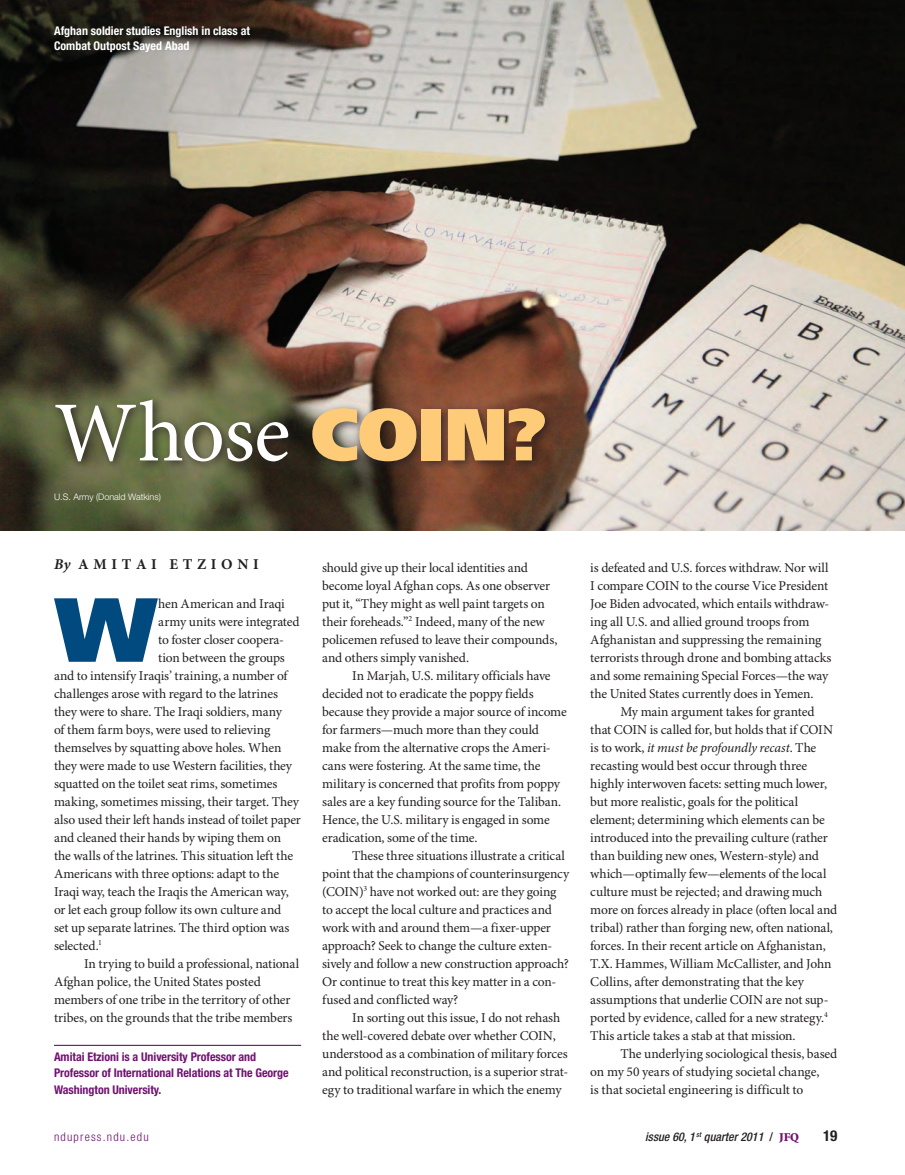
<style>
.page{position:relative;width:905px;height:1175px;background:#fff}
.page>*{position:absolute;margin:0;border:0;box-sizing:border-box;transform-origin:0 0}
.t1{font:900 90.9px "Frutiger LT Std";color:#004a7f}
.t2{font:85.5px "Minion Pro";letter-spacing:-.015em;color:#fff}
.t3{font:700 15px "Minion Pro";letter-spacing:.31em;color:#231f20}
.t4{font:italic 700 15px "Minion Pro";color:#231f20}
.t5{font:700 condensed 15px "Helvetica Neue LT Std";color:#231f20}
.t6{font:13.5px/18px "Minion Pro";letter-spacing:-.01em;color:#231f20}
.t7{font:700 condensed 12px/16.5px "Helvetica Neue LT Std";letter-spacing:-.005em;color:#711271}
.t8{font:700 condensed 12px/15px "Helvetica Neue LT Std";color:#fff}
.t9{font:italic 500 condensed 12px "Helvetica Neue LT Std";color:#231f20}
.t10{font:300 condensed 12px "Helvetica Neue LT Std";letter-spacing:.1em;color:#711271}
.t11{font:300 9px "Helvetica Neue LT Std";color:#fff}
.s1{font-family:"Frutiger LT Std";font-weight:900;font-size:73.5px;color:#fecc79}
.s2{font-style:normal}
.s3{font-style:italic}
.s4{font-family:"Minion Std";font-weight:900;font-style:normal;font-stretch:normal;color:#711271}
</style>
<div class="page">
<hr style="left:54px;top:1044px;width:247px;height:2px;background:#711271">
<img style="left:0;top:0;width:904px;height:531px">
<div style="left:51px;top:395px;width:505px;height:77px;background:#231f20;opacity:.75"></div>
<p class="t8" style="left:54px;top:23px;width:198px">Afghan soldier studies English in class at<br>Combat Outpost Sayed Abad</p>
<h2 class="t2" style="left:54px;top:382px;width:495px">Whose <span class="s1">COIN?</span></h2>
<p class="t11" style="left:54px;top:491px;width:108px">U.S. Army (Donald Watkins)</p>
<p class="t4" style="left:54px;top:555px;width:40px">By <span class="s2">AM</span></p>
<p class="t3" style="left:111px;top:555px;width:149px">ITAI ETZIONI</p>
<h1 class="t1" style="left:55px;top:574px;width:102px">W</h1>
<p class="t6" style="left:158px;top:595px;width:128px">hen American and Iraqi</p>
<p class="t6" style="left:158px;top:613px;width:143px">army units were integrated</p>
<p class="t6" style="left:158px;top:631px;width:127px">to foster closer coopera-</p>
<p class="t6" style="left:158px;top:649px;width:128px">tion between the groups</p>
<p class="t6" style="left:54px;top:667px;width:235px">and to intensify Iraqis’ training, a number of</p>
<p class="t6" style="left:54px;top:685px;width:225px">challenges arose with regard to the latrines</p>
<p class="t6" style="left:54px;top:703px;width:229px">they were to share. The Iraqi soldiers, many</p>
<p class="t6" style="left:54px;top:721px;width:218px">of them farm boys, were used to relieving</p>
<p class="t6" style="left:54px;top:739px;width:229px">themselves by squatting above holes. When</p>
<p class="t6" style="left:54px;top:757px;width:239px">they were made to use Western facilities, they</p>
<p class="t6" style="left:54px;top:775px;width:225px">squatted on the toilet seat rims, sometimes</p>
<p class="t6" style="left:54px;top:793px;width:246px">making, sometimes missing, their target. They</p>
<p class="t6" style="left:54px;top:811px;width:248px">also used their left hands instead of toilet paper</p>
<p class="t6" style="left:54px;top:829px;width:228px">and cleaned their hands by wiping them on</p>
<p class="t6" style="left:54px;top:847px;width:240px">the walls of the latrines. This situation left the</p>
<p class="t6" style="left:54px;top:865px;width:226px">Americans with three options: adapt to the</p>
<p class="t6" style="left:54px;top:883px;width:236px">Iraqi way, teach the Iraqis the American way,</p>
<p class="t6" style="left:54px;top:901px;width:229px">or let each group follow its own culture and</p>
<p class="t6" style="left:54px;top:919px;width:237px">set up separate latrines. The third option was</p>
<p class="t6" style="left:54px;top:937px;width:49px">selected.<sup>1</sup></p>
<p class="t6" style="left:84px;top:955px;width:216px">In trying to build a professional, national</p>
<p class="t6" style="left:54px;top:973px;width:208px">Afghan police, the United States posted</p>
<p class="t6" style="left:54px;top:991px;width:238px">members of one tribe in the territory of other</p>
<p class="t6" style="left:54px;top:1009px;width:240px">tribes, on the grounds that the tribe members</p>
<p class="t7" style="left:54px;top:1048px;width:236px">Amitai Etzioni is a University Professor and<br>Professor of International Relations at The George<br>Washington University.</p>
<p class="t6" style="left:322px;top:559px;width:237px">should give up their local identities and become loyal Afghan cops. As one observer put it, “They might as well paint targets on their foreheads.”<sup>2</sup> Indeed, many of the new policemen refused to leave their compounds, and others simply vanished.</p>
<p class="t6" style="left:322px;top:667px;width:246px;text-indent:30px">In Marjah, U.S. military officials have decided not to eradicate the poppy fields because they provide a major source of income for farmers—much more than they could make from the alternative crops the Ameri&shy;cans were fostering. At the same time, the military is concerned that profits from poppy sales are a key funding source for the Taliban.<br>Hence, the U.S. military is engaged in some eradication, some of the time.</p>
<p class="t6" style="left:322px;top:847px;width:248px;text-indent:30px">These three situations illustrate a critical point that the champions of counterinsurgency (COIN)<sup>3</sup> have not worked out: are they going to accept the local culture and practices and work with and around them—a fixer-upper approach? Seek to change the culture exten&shy;sively and follow a new construction approach?<br>Or continue to treat this key matter in a con&shy;fused and conflicted way?</p>
<p class="t6" style="left:322px;top:1009px;width:247px;text-indent:30px">In sorting out this issue, I do not rehash the well-covered debate over whether COIN, understood as a combination of military forces and political reconstruction, is a superior strat&shy;egy to traditional warfare in which the enemy</p>
<p class="t6" style="left:590px;top:559px;width:242px">is defeated and U.S. forces withdraw. Nor will I compare COIN to the course Vice President Joe Biden advocated, which entails withdraw&shy;ing all U.S. and allied ground troops from Afghanistan and suppressing the remaining terrorists through drone and bombing attacks and some remaining Special Forces—the way the United States currently does in Yemen.</p>
<p class="t6" style="left:590px;top:703px;width:248px;text-indent:30px">My main argument takes for granted that COIN is called for, but holds that if COIN is to work, <span class="s3">it must be profoundly recast</span>. The recasting would best occur through three highly interwoven facets: setting much lower, but more realistic, goals for the political element; determining which elements can be introduced into the prevailing culture (rather than building new ones, Western-style) and which—optimally few—elements of the local culture must be rejected; and drawing much more on forces already in place (often local and tribal) rather than forging new, often national, forces. In their recent article on Afghanistan, T.X. Hammes, William McCallister, and John Collins, after demonstrating that the key assumptions that underlie COIN are not sup&shy;ported by evidence, called for a new strategy.<sup>4<br></sup>This article takes a stab at that mission.</p>
<p class="t6" style="left:590px;top:1045px;width:248px;text-indent:30px">The underlying sociological thesis, based on my 50 years of studying societal change,<br>is that societal engineering is difficult to</p>
<p class="t10" style="left:54px;top:1129px;width:96px">ndupress.ndu.edu</p>
<p class="t9" style="left:645px;top:1129px;width:155px">issue 60, 1 <sup>st</sup> quarter 2011 <span class="s2">/</span> <span class="s4">JFQ</span></p>
<p class="t5" style="left:823px;top:1126px;width:16px">19</p>
</div>
